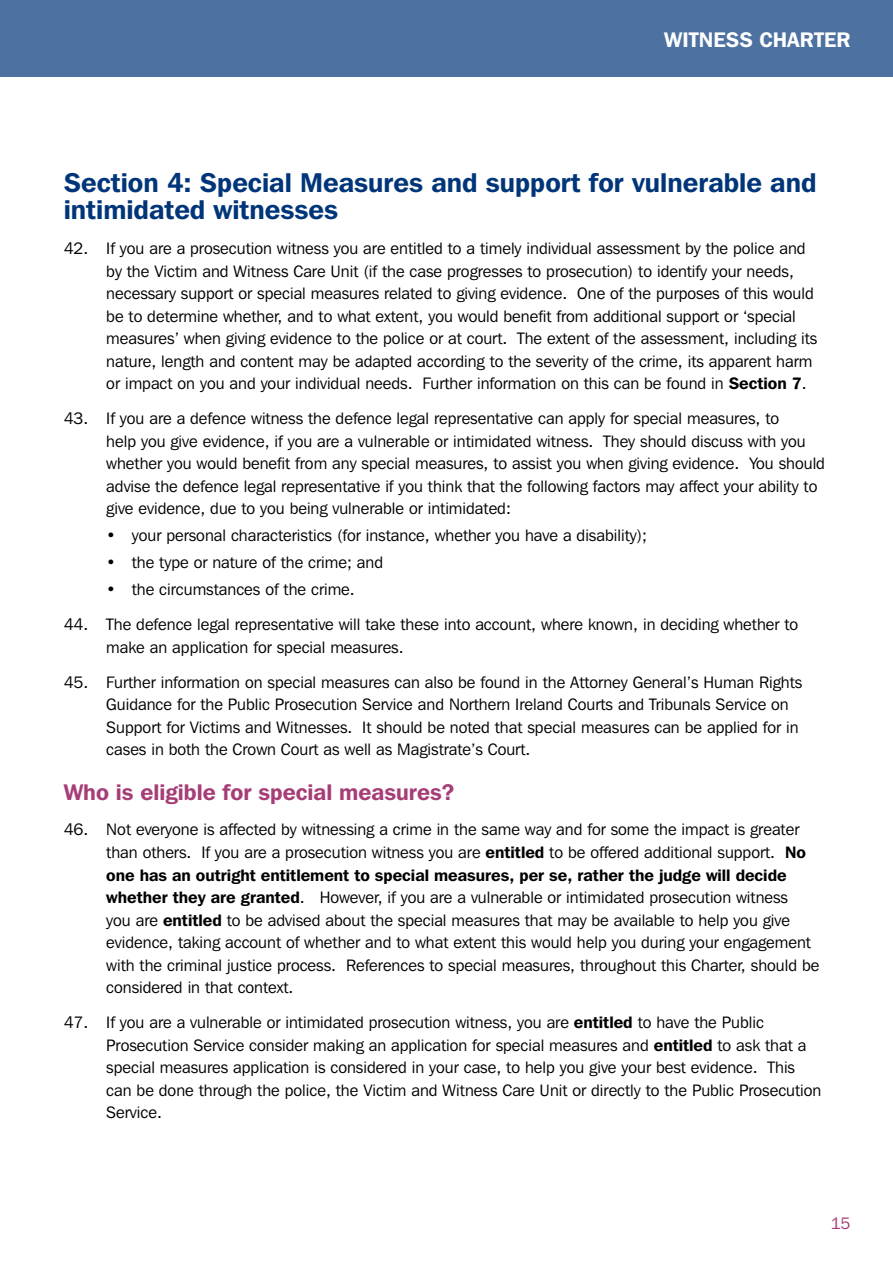
<style>
.page{position:relative;width:893px;height:1263px;background:#fff}
.page>*{position:absolute;margin:0;border:0;box-sizing:border-box;transform-origin:0 0}
.t1{font:600 27px/27px "Franklin Gothic IT Cby BT";color:#003579}
.t2{font:600 22.5px "Franklin Gothic IT Cby BT";color:#a63d76}
.t3{font:600 21px "Franklin Gothic IT Cby BT";color:#fff}
.t4{font:16.5px/22.5px "Franklin Gothic IT Cby BT";color:#000}
.t5{font:16.5px "Franklin Gothic IT Cby BT";color:#a63d76}
.s1{font-weight:600}
</style>
<div class="page">
<div style="left:0;top:0;width:893px;height:77px;background:#4d72a2"></div>
<p class="t3" style="left:664px;top:26px;width:188px">WITNESS CHARTER</p>
<h1 class="t1" style="left:64px;top:168px;width:754px">Section 4: Special Measures and support for vulnerable and intimidated witnesses</h1>
<p class="t4" style="left:106px;top:237px;width:713px;text-indent:-43px">42. If you are a prosecution witness you are entitled to a timely individual assessment by the police and by the Victim and Witness Care Unit (if the case progresses to prosecution) to identify your needs, necessary support or special measures related to giving evidence. One of the purposes of this would be to determine whether, and to what extent, you would benefit from additional support or ‘special measures’ when giving evidence to the police or at court. The extent of the assessment, including its nature, length and content may be adapted according to the severity of the crime, its apparent harm or impact on you and your individual needs. Further information on this can be found in <span class="s1">Section 7</span>.</p>
<p class="t4" style="left:106px;top:407px;width:720px;text-indent:-43px">43. If you are a defence witness the defence legal representative can apply for special measures, to<br>help you give evidence, if you are a vulnerable or intimidated witness. They should discuss with you whether you would benefit from any special measures, to assist you when giving evidence. You should advise the defence legal representative if you think that the following factors may affect your ability to give evidence, due to you being vulnerable or intimidated:</p>
<p class="t4" style="left:106px;top:524px;width:542px">• your personal characteristics (for instance, whether you have a disability);</p>
<p class="t4" style="left:106px;top:551px;width:278px">• the type or nature of the crime; and</p>
<p class="t4" style="left:106px;top:577px;width:250px">• the circumstances of the crime.</p>
<p class="t4" style="left:106px;top:613px;width:693px;text-indent:-43px">44. The defence legal representative will take these into account, where known, in deciding whether to make an application for special measures.</p>
<p class="t4" style="left:106px;top:670px;width:697px;text-indent:-43px">45. Further information on special measures can also be found in the Attorney General’s Human Rights Guidance for the Public Prosecution Service and Northern Ireland Courts and Tribunals Service on Support for Victims and Witnesses. It should be noted that special measures can be applied for in cases in both the Crown Court as well as Magistrate’s Court.</p>
<h2 class="t2" style="left:64px;top:778px;width:392px">Who is eligible for special measures?</h2>
<p class="t4" style="left:106px;top:818px;width:715px;text-indent:-43px">46. Not everyone is affected by witnessing a crime in the same way and for some the impact is greater than others. If you are a prosecution witness you are <span class="s1">entitled</span> to be offered additional support. <span class="s1">No one has an outright entitlement to special measures, per se, rather the judge will decide whether they are granted</span>. However, if you are a vulnerable or intimidated prosecution witness<br>you are <span class="s1">entitled</span> to be advised about the special measures that may be available to help you give evidence, taking account of whether and to what extent this would help you during your engagement with the criminal justice process. References to special measures, throughout this Charter, should be considered in that context.</p>
<p class="t4" style="left:106px;top:1011px;width:717px;text-indent:-43px">47. If you are a vulnerable or intimidated prosecution witness, you are <span class="s1">entitled</span> to have the Public Prosecution Service consider making an application for special measures and <span class="s1">entitled</span> to ask that a special measures application is considered in your case, to help you give your best evidence. This can be done through the police, the Victim and Witness Care Unit or directly to the Public Prosecution Service.</p>
<p class="t5" style="left:831px;top:1213px;width:21px">15</p>
</div>
